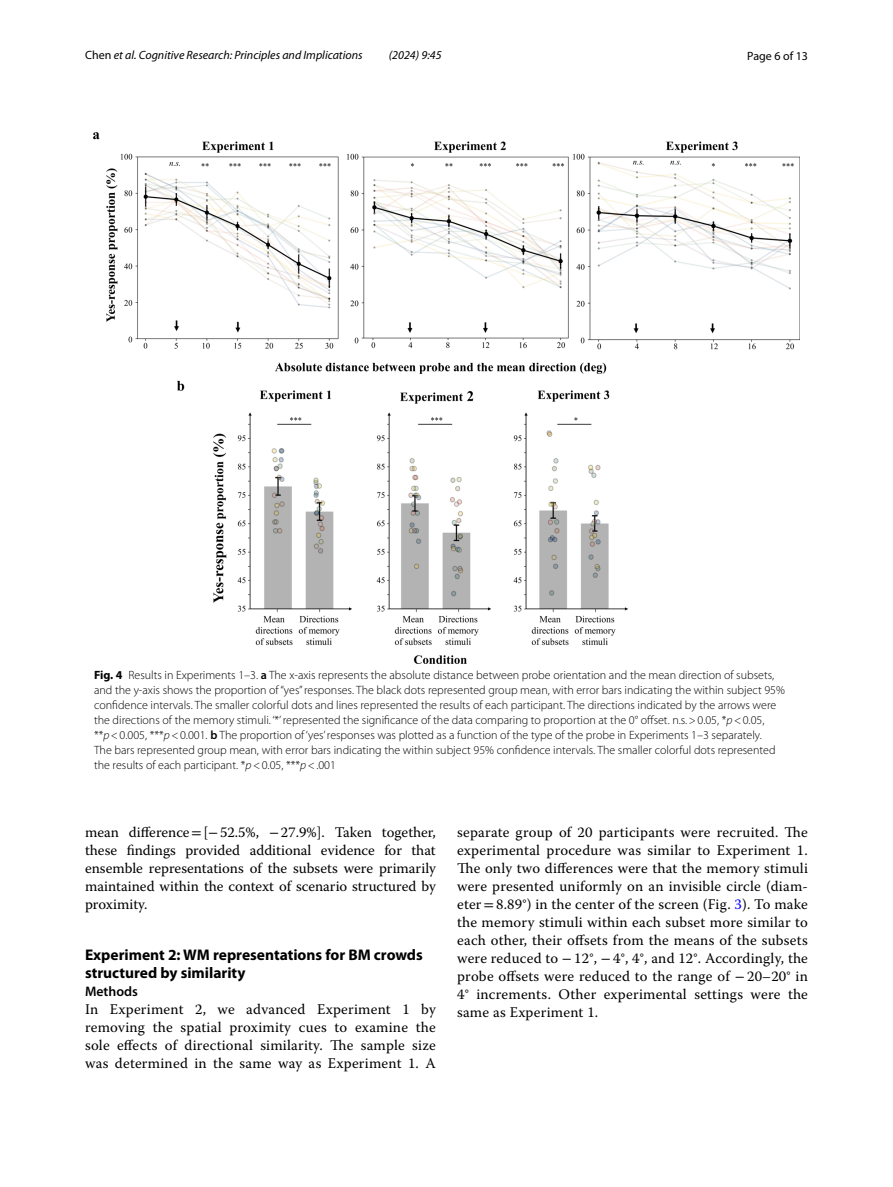
<style>
.page{position:relative;width:893px;height:1187px;background:#fff}
.page>*{position:absolute;margin:0;border:0;box-sizing:border-box;transform-origin:0 0}
.t1{font:700 15.45px/18px "Myriad Pro";color:#000}
.t2{font:14.7px/18px "Warnock Pro";letter-spacing:.015em;color:#000;text-align:justify}
.t3{font:600 13.8px "Myriad Pro";color:#000}
.t4{font:300 12px/15px "Myriad Pro";color:#000}
.t5{font:italic 12px "Myriad Pro";color:#000}
.t6{font:12px "Myriad Pro";color:#000}
.s1{font-style:normal}
.s2{font-weight:700}
.s3{font-weight:600}
.s4{font-style:italic}
.s5{font-family:"STIX"}
.s6{color:#00f}
</style>
<div class="page">
<img style="left:94px;top:133px;width:705px;height:531px">
<p class="t5" style="left:85px;top:48px;width:279px"><span class="s1">Chen</span> et al. Cognitive Research: Principles and Implications</p>
<p class="t5" style="left:389px;top:48px;width:54px">(2024) 9:45</p>
<p class="t6" style="left:747px;top:48px;width:62px">Page 6 of 13</p>
<p class="t4" style="left:94px;top:667px;width:692px"><span class="s2">Fig. 4</span> Results in Experiments 1–3. <span class="s3">a</span> The x-axis represents the absolute distance between probe orientation and the mean direction of subsets, and the y-axis shows the proportion of“yes” responses. The black dots represented group mean, with error bars indicating the within subject 95% confidence intervals. The smaller colorful dots and lines represented the results of each participant. The directions indicated by the arrows were the directions of the memory stimuli. ‘*’ represented the significance of the data comparing to proportion at the 0° offset. n.s.&gt;0.05, *<span class="s4">p</span>&lt;0.05, **<span class="s4">p</span>&lt;0.005, ***<span class="s4">p</span>&lt;0.001. <span class="s3">b</span> The proportion of ‘yes’ responses was plotted as a function of the type of the probe in Experiments 1–3 separately.<br>The bars represented group mean, with error bars indicating the within subject 95% confidence intervals. The smaller colorful dots represented the results of each participant. *<span class="s4">p</span>&lt;0.05, ***<span class="s4">p</span>&lt;.001</p>
<p class="t2" style="left:85px;top:822px;width:352px">mean difference<span class="s5">=</span>[<span class="s5">−</span>52.5%, <span class="s5">−</span>27.9%]. Taken together, these findings provided additional evidence for that ensemble representations of the subsets were primarily maintained within the context of scenario structured by proximity.</p>
<p class="t1" style="left:85px;top:945px;width:339px">Experiment 2: WM representations for BM crowds structured by similarity</p>
<p class="t3" style="left:85px;top:982px;width:54px">Methods</p>
<p class="t2" style="left:85px;top:1000px;width:352px">In Experiment 2, we advanced Experiment 1 by removing the spatial proximity cues to examine the sole effects of directional similarity. The sample size was determined in the same way as Experiment 1. A</p>
<p class="t2" style="left:457px;top:822px;width:352px">separate group of 20 participants were recruited. The experimental procedure was similar to Experiment 1.<br>The only two differences were that the memory stimuli were presented uniformly on an invisible circle (diam&shy;eter<span class="s5">=</span>8.89°) in the center of the screen (Fig. <span class="s6">3</span>). To make the memory stimuli within each subset more similar to each other, their offsets from the means of the subsets were reduced to <span class="s5">−</span>12°, <span class="s5">−</span>4°, 4°, and 12°. Accordingly, the probe offsets were reduced to the range of <span class="s5">−</span>20–20° in 4° increments. Other experimental settings were the same as Experiment 1.</p>
</div>
